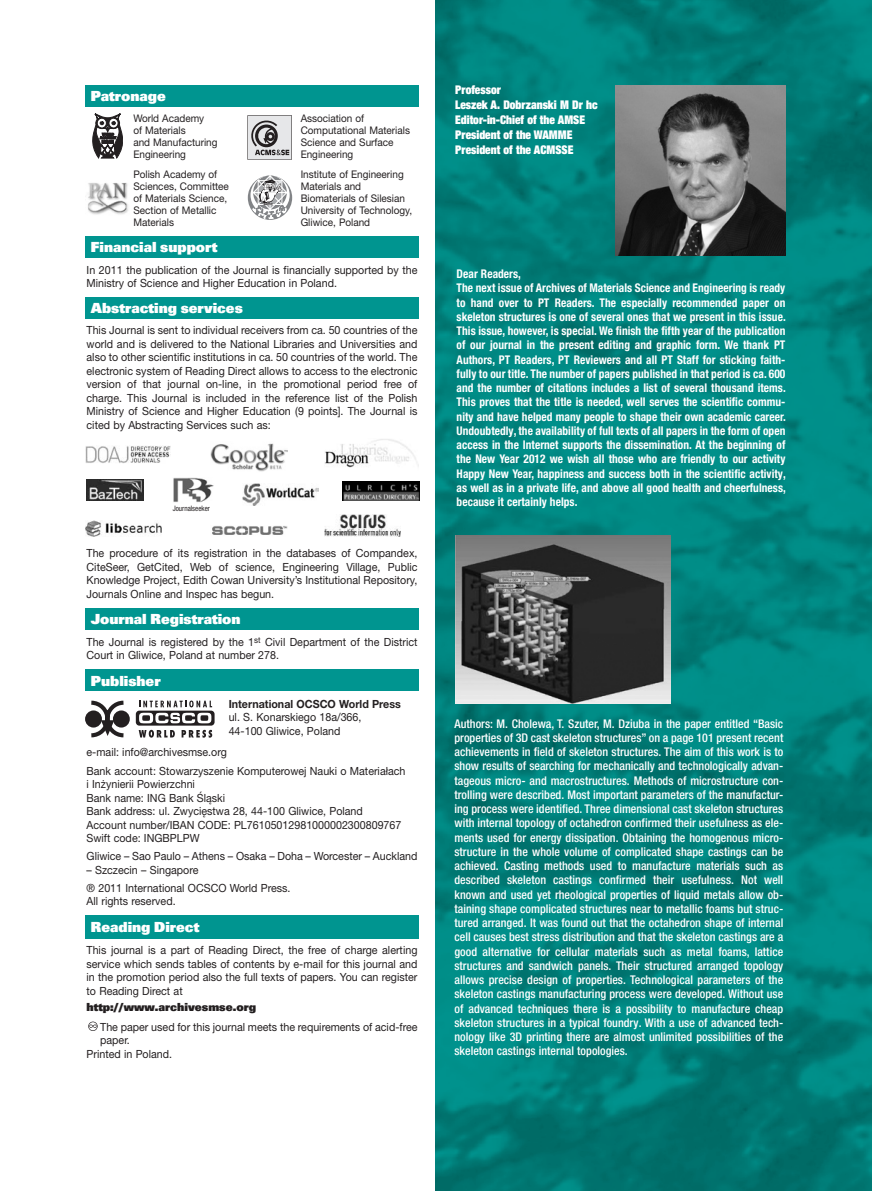
<style>
.page{position:relative;width:872px;height:1191px;background:#fff}
.page>*{position:absolute;margin:0;border:0;box-sizing:border-box;transform-origin:0 0}
.bialy{font:700 15px "Unitus DCE Ultr";color:#fff}
.powiedzieli{font:500 condensed 12px/14.2px "Helvetica Neue LT Pro";color:#fff;text-align:justify}
.powiedzieli-2{font:700 condensed 12px/14.2px "Helvetica Neue LT Pro";letter-spacing:.005em;color:#fff;text-align:justify;scale:.95 1}
.powiedzieli-3{font:900 condensed 12px "Helvetica Neue LT Pro";color:#fff;scale:.95 1}
._1str{font:700 12px "Unitus DCE Ultr";color:#231f20}
._1_str_prawa{font:11.25px/13.5px "Helvetica Neue LT Pro";color:#231f20;text-align:justify;scale:.95 1}
._1str-2{font:11.25px "Helvetica Neue LT Pro";color:#231f20;scale:.95 1}
.Normalny{font:700 11.25px "Helvetica Neue LT Pro";color:#231f20;scale:.95 1}
._1str-3{font:10.5px/12px "Helvetica Neue LT Pro";color:#231f20;scale:.95 1}
._1_str_prawa-2{font:condensed 7.5px "Helvetica Neue LT Pro";color:#231f20;scale:.95 1}
</style>
<div class="page">
<img style="left:436px;top:0;width:436px;height:1191px">
<img style="left:615px;top:85px;width:170px;height:170px">
<img style="left:455px;top:536px;width:216px;height:167px">
<img style="left:211px;top:443px;width:76px;height:29px">
<img style="left:85px;top:520px;width:77px;height:17px">
<img style="left:85px;top:446px;width:85px;height:17px">
<img style="left:342px;top:481px;width:77px;height:20px">
<img style="left:86px;top:479px;width:58px;height:22px">
<img style="left:325px;top:439px;width:91px;height:29px">
<img style="left:324px;top:514px;width:77px;height:23px">
<img style="left:242px;top:483px;width:77px;height:23px">
<img style="left:212px;top:526px;width:75px;height:9px">
<img style="left:173px;top:478px;width:41px;height:25px">
<div style="left:85px;top:710px;width:17px;height:17px;background:#231f20;border-radius:50%"></div>
<svg style="left:113px;top:710px;width:17px;height:17px"></svg>
<svg style="left:87px;top:700px;width:40px;height:37px"></svg>
<svg style="left:139px;top:730px;width:36px;height:7px"></svg>
<svg style="left:182px;top:730px;width:30px;height:7px"></svg>
<svg style="left:136px;top:710px;width:78px;height:15px"></svg>
<svg style="left:139px;top:700px;width:73px;height:23px"></svg>
<svg style="left:88px;top:1021px;width:10px;height:9px"></svg>
<div style="left:85px;top:297px;width:334px;height:21px;background:#009590"></div>
<div style="left:85px;top:915px;width:334px;height:23px;background:#009590"></div>
<div style="left:85px;top:236px;width:334px;height:21px;background:#009590"></div>
<div style="left:85px;top:608px;width:334px;height:21px;background:#009590"></div>
<div style="left:85px;top:670px;width:334px;height:21px;background:#009590"></div>
<svg style="left:93px;top:114px;width:30px;height:44px"></svg>
<img style="left:88px;top:183px;width:40px;height:32px">
<svg style="left:247px;top:115px;width:45px;height:45px;background:#b0b0b2"></svg>
<svg style="left:248px;top:175px;width:44px;height:45px"></svg>
<svg style="left:250px;top:175px;width:40px;height:40px"></svg>
<svg style="left:253px;top:175px;width:34px;height:44px"></svg>
<div style="left:85px;top:85px;width:334px;height:21px;background:#009590"></div>
<p class="bialy" style="left:91px;top:87px;width:76px">Patronage</p>
<p class="_1str-3" style="left:133px;top:112px;width:76px">World Academy</p>
<p class="_1str-3" style="left:133px;top:124px;width:57px">of Materials</p>
<p class="_1str-3" style="left:133px;top:136px;width:90px">and Manufacturing</p>
<p class="_1str-3" style="left:133px;top:148px;width:57px">Engineering</p>
<p class="_1str-3" style="left:133px;top:168px;width:102px">Polish Academy of<br>Sciences, Committee</p>
<p class="_1str-3" style="left:133px;top:192px;width:100px">of Materials Science,</p>
<p class="_1str-3" style="left:133px;top:204px;width:89px">Section of Metallic</p>
<p class="_1str-3" style="left:133px;top:216px;width:44px">Materials</p>
<p class="bialy" style="left:91px;top:238px;width:128px">Financial support</p>
<p class="_1str-3" style="left:301px;top:112px;width:117px">Association of<br>Computational Materials<br>Science and Surface<br>Engineering</p>
<p class="_1str-3" style="left:301px;top:168px;width:119px">Institute of Engineering<br>Materials and<br>Biomaterials of Silesian<br>University of Technology,<br>Gliwice, Poland</p>
<p class="_1_str_prawa" style="left:87px;top:263px;width:350px">In 2011 the publication of the Journal is financially supported by the<br>Ministry of Science and Higher Education in Poland.</p>
<p class="bialy" style="left:91px;top:299px;width:153px">Abstracting services</p>
<p class="_1_str_prawa" style="left:87px;top:323px;width:350px">This Journal is sent to individual receivers from ca. 50 countries of the world and is delivered to the National Libraries and Universities and also to other scientific institutions in ca. 50 countries of the world. The electronic system of Reading Direct allows to access to the electronic version of that journal on-line, in the promotional period free of charge. This Journal is included in the reference list of the Polish Ministry of Science and Higher Education (9 points]. The Journal is cited by Abstracting Services such as:</p>
<p class="_1_str_prawa-2" style="left:173px;top:504px;width:41px">Journalseeker</p>
<p class="_1_str_prawa" style="left:87px;top:546px;width:350px">The procedure of its registration in the databases of Compandex, CiteSeer, GetCited, Web of science, Engineering Village, Public Knowledge Project, Edith Cowan University’s Institutional Repository, Journals Online and Inspec has begun.</p>
<p class="bialy" style="left:91px;top:610px;width:151px">Journal Registration</p>
<p class="_1_str_prawa" style="left:87px;top:634px;width:350px">The Journal is registered by the 1<sup>st</sup> Civil Department of the District<br>Court in Gliwice, Poland at number 278.</p>
<p class="bialy" style="left:91px;top:672px;width:71px">Publisher</p>
<p class="Normalny" style="left:229px;top:696px;width:183px">International OCSCO World Press</p>
<p class="_1str-2" style="left:229px;top:710px;width:141px">ul. S. Konarskiego 18a/366,</p>
<p class="_1str-2" style="left:229px;top:724px;width:119px">44-100 Gliwice, Poland</p>
<p class="_1str-2" style="left:87px;top:745px;width:149px">e-mail: info@archivesmse.org</p>
<p class="_1_str_prawa" style="left:87px;top:763px;width:337px">Bank account: Stowarzyszenie Komputerowej Nauki o Materiałach</p>
<p class="_1_str_prawa" style="left:87px;top:777px;width:116px">i Inżynierii Powierzchni</p>
<p class="_1_str_prawa" style="left:87px;top:790px;width:147px">Bank name: ING Bank Śląski</p>
<p class="_1_str_prawa" style="left:87px;top:804px;width:292px">Bank address: ul. Zwycięstwa 28, 44-100 Gliwice, Poland</p>
<p class="_1_str_prawa" style="left:87px;top:817px;width:333px">Account number/IBAN CODE: PL76105012981000002300809767</p>
<p class="_1_str_prawa" style="left:87px;top:831px;width:120px">Swift code: INGBPLPW</p>
<p class="_1_str_prawa" style="left:87px;top:849px;width:350px">Gliwice – Sao Paulo – Athens – Osaka – Doha – Worcester – Auckland</p>
<p class="_1_str_prawa" style="left:87px;top:862px;width:119px">– Szczecin – Singapore</p>
<p class="_1_str_prawa" style="left:87px;top:880px;width:216px">® 2011 International OCSCO World Press.</p>
<p class="_1_str_prawa" style="left:87px;top:894px;width:95px">All rights reserved.</p>
<p class="_1_str_prawa" style="left:87px;top:943px;width:350px">This journal is a part of Reading Direct, the free of charge alerting service which sends tables of contents by e-mail for this journal and in the promotion period also the full texts of papers. You can register to Reading Direct at</p>
<p class="_1str" style="left:87px;top:1000px;width:171px">http://www.archivesmse.org</p>
<p class="_1_str_prawa" style="left:100px;top:1019px;width:335px">The paper used for this journal meets the requirements of acid-free paper.</p>
<p class="_1_str_prawa" style="left:87px;top:1046px;width:92px">Printed in Poland.</p>
<p class="bialy" style="left:91px;top:918px;width:110px">Reading Direct</p>
<p class="powiedzieli-3" style="left:455px;top:81px;width:50px">Professor</p>
<p class="powiedzieli-3" style="left:455px;top:96px;width:151px">Leszek A. Dobrzanski M Dr hc</p>
<p class="powiedzieli-3" style="left:455px;top:111px;width:138px">Editor-in-Chief of the AMSE</p>
<p class="powiedzieli-3" style="left:455px;top:126px;width:125px">President of the WAMME</p>
<p class="powiedzieli-3" style="left:455px;top:141px;width:126px">President of the ACMSSE</p>
<p class="powiedzieli-2" style="left:456px;top:267px;width:69px">Dear Readers,</p>
<p class="powiedzieli-2" style="left:456px;top:281px;width:348px">The next issue of Archives of Materials Science and Engineering is ready to hand over to PT Readers. The especially recommended paper on skeleton structures is one of several ones that we present in this issue.<br>This issue, however, is special. We finish the fifth year of the publication of our journal in the present editing and graphic form. We thank PT Authors, PT Readers, PT Reviewers and all PT Staff for sticking faith&shy;fully to our title. The number of papers published in that period is ca. 600 and the number of citations includes a list of several thousand items.<br>This proves that the title is needed, well serves the scientific commu&shy;nity and have helped many people to shape their own academic career.<br>Undoubtedly, the availability of full texts of all papers in the form of open access in the Internet supports the dissemination. At the beginning of the New Year 2012 we wish all those who are friendly to our activity Happy New Year, happiness and success both in the scientific activity, as well as in a private life, and above all good health and cheerfulness, because it certainly helps.</p>
<p class="powiedzieli" style="left:454px;top:716px;width:330px">Authors: M. Cholewa, T. Szuter, M. Dziuba in the paper entitled “Basic properties of 3D cast skeleton structures” on a page 101 present recent achievements in field of skeleton structures. The aim of this work is to show results of searching for mechanically and technologically advan&shy;tageous micro- and macrostructures. Methods of microstructure con&shy;trolling were described. Most important parameters of the manufactur&shy;ing process were identified. Three dimensional cast skeleton structures with internal topology of octahedron confirmed their usefulness as ele&shy;ments used for energy dissipation. Obtaining the homogenous micro&shy;structure in the whole volume of complicated shape castings can be achieved. Casting methods used to manufacture materials such as described skeleton castings confirmed their usefulness. Not well known and used yet rheological properties of liquid metals allow ob&shy;taining shape complicated structures near to metallic foams but struc&shy;tured arranged. It was found out that the octahedron shape of internal cell causes best stress distribution and that the skeleton castings are a good alternative for cellular materials such as metal foams, lattice structures and sandwich panels. Their structured arranged topology allows precise design of properties. Technological parameters of the skeleton castings manufacturing process were developed. Without use of advanced techniques there is a possibility to manufacture cheap skeleton structures in a typical foundry. With a use of advanced tech&shy;nology like 3D printing there are almost unlimited possibilities of the skeleton castings internal topologies.</p>
</div>
